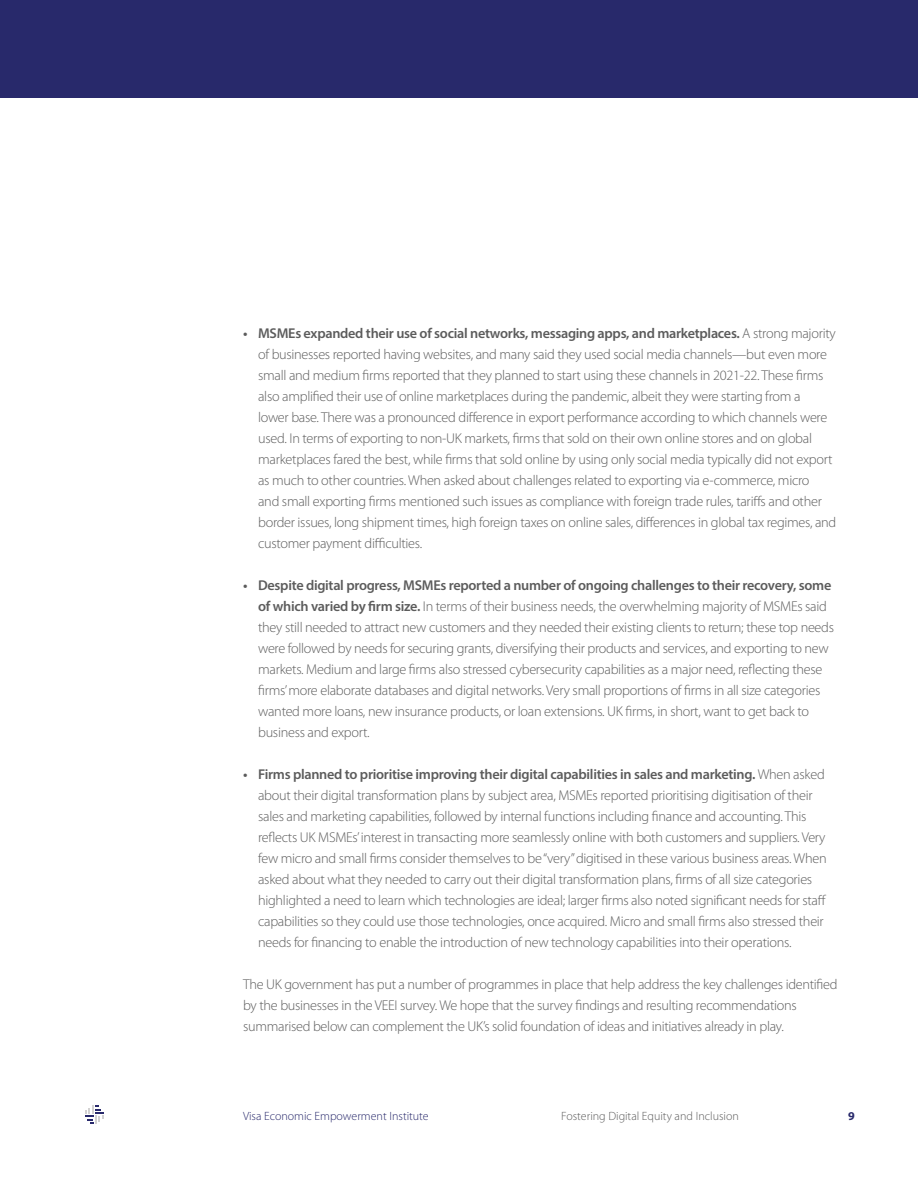
<style>
.page{position:relative;width:918px;height:1188px;background:#fff}
.page>*{position:absolute;margin:0;border:0;box-sizing:border-box;transform-origin:0 0}
.t1{font:300 14.25px/21px "Myriad Pro";letter-spacing:-.02em;color:#5c5c5c}
.t2{font:300 12px "Myriad Pro";color:#5c5c5c}
.t3{font:300 12px "Myriad Pro";color:#28296b}
.t4{font:700 12px "Myriad Pro";color:#28296b}
.s1{font-weight:600}
</style>
<div class="page">
<svg style="left:85px;top:1106px;width:19px;height:18px"></svg>
<div style="left:0;top:0;width:918px;height:98px;background:#28296b"></div>
<p class="t1" style="left:258px;top:322px;width:580px;text-indent:-15px"><span class="s1">• MSMEs expanded their use of social networks, messaging apps, and marketplaces.</span> A strong majority of businesses reported having websites, and many said they used social media channels—but even more small and medium firms reported that they planned to start using these channels in 2021-22. These firms also amplified their use of online marketplaces during the pandemic, albeit they were starting from a<br>lower base. There was a pronounced difference in export performance according to which channels were used. In terms of exporting to non-UK markets, firms that sold on their own online stores and on global marketplaces fared the best, while firms that sold online by using only social media typically did not export as much to other countries. When asked about challenges related to exporting via e-commerce, micro<br>and small exporting firms mentioned such issues as compliance with foreign trade rules, tariffs and other border issues, long shipment times, high foreign taxes on online sales, differences in global tax regimes, and customer payment difficulties.</p>
<p class="t1" style="left:258px;top:574px;width:577px;text-indent:-15px"><span class="s1">• Despite digital progress, MSMEs reported a number of ongoing challenges to their recovery, some of which varied by firm size.</span> In terms of their business needs, the overwhelming majority of MSMEs said they still needed to attract new customers and they needed their existing clients to return; these top needs were followed by needs for securing grants, diversifying their products and services, and exporting to new markets. Medium and large firms also stressed cybersecurity capabilities as a major need, reflecting these firms’ more elaborate databases and digital networks. Very small proportions of firms in all size categories wanted more loans, new insurance products, or loan extensions. UK firms, in short, want to get back to business and export.</p>
<p class="t1" style="left:258px;top:763px;width:570px;text-indent:-15px"><span class="s1">• Firms planned to prioritise improving their digital capabilities in sales and marketing.</span> When asked about their digital transformation plans by subject area, MSMEs reported prioritising digitisation of their sales and marketing capabilities, followed by internal functions including finance and accounting. This reflects UK MSMEs’ interest in transacting more seamlessly online with both customers and suppliers. Very few micro and small firms consider themselves to be “very” digitised in these various business areas. When asked about what they needed to carry out their digital transformation plans, firms of all size categories highlighted a need to learn which technologies are ideal; larger firms also noted significant needs for staff capabilities so they could use those technologies, once acquired. Micro and small firms also stressed their needs for financing to enable the introduction of new technology capabilities into their operations.</p>
<p class="t1" style="left:243px;top:973px;width:596px">The UK government has put a number of programmes in place that help address the key challenges identified by the businesses in the VEEI survey. We hope that the survey findings and resulting recommendations summarised below can complement the UK’s solid foundation of ideas and initiatives already in play.</p>
<p class="t3" style="left:243px;top:1109px;width:187px">Visa Economic Empowerment Institute</p>
<p class="t2" style="left:561px;top:1109px;width:179px">Fostering Digital Equity and Inclusion</p>
<p class="t4" style="left:848px;top:1108px;width:8px">9</p>
</div>
